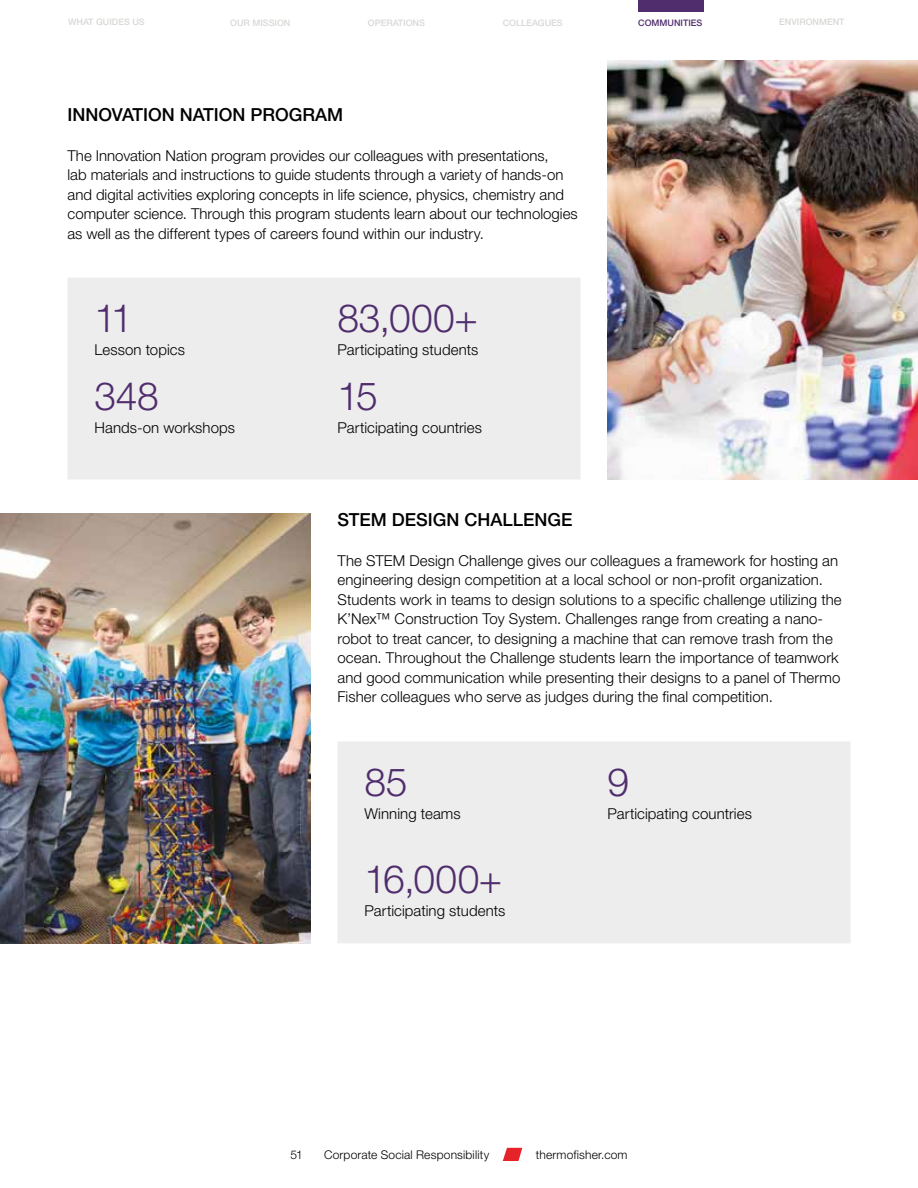
<style>
.page{position:relative;width:918px;height:1188px;background:#fff}
.page>*{position:absolute;margin:0;border:0;box-sizing:border-box;transform-origin:0 0}
.t1{font:300 39px "Helvetica Neue LTW1 G";letter-spacing:-.01em;color:#502d6d}
.t2{font:500 18px "Helvetica Neue LTW1 G";color:#000}
.t3{font:300 15px/19.5px "Helvetica Neue LTW1 G";letter-spacing:.005em;color:#000}
.t4{font:300 12px "Helvetica Neue LTW1 G";letter-spacing:.015em;color:#000}
.t5{font:500 9px "Helvetica Neue LTW1 G";color:#d9d8d6}
.t6{font:500 9px "Helvetica Neue LTW1 G";color:#502d6d}
</style>
<div class="page">
<img style="left:0;top:513px;width:310px;height:430px">
<img style="left:608px;top:61px;width:310px;height:419px">
<div style="left:68px;top:278px;width:512px;height:201px;background:#ededed"></div>
<div style="left:338px;top:741px;width:512px;height:202px;background:#ededed"></div>
<svg style="left:503px;top:1148px;width:19px;height:13px"></svg>
<div style="left:638px;top:0;width:65px;height:12px;background:#502d6d"></div>
<p class="t5" style="left:68px;top:16px;width:78px">WHAT GUIDES US</p>
<p class="t5" style="left:230px;top:17px;width:62px">OUR MISSION</p>
<p class="t5" style="left:368px;top:17px;width:59px">OPERATIONS</p>
<p class="t5" style="left:503px;top:17px;width:62px">COLLEAGUES</p>
<p class="t6" style="left:638px;top:17px;width:66px">COMMUNITIES</p>
<p class="t5" style="left:779px;top:17px;width:67px">ENVIRONMENT</p>
<p class="t5" style="left:120px;top:16px;width:28px">ES US</p>
<p class="t5" style="left:366px;top:16px;width:27px">OPER</p>
<p class="t5" style="left:501px;top:16px;width:32px">COLLE</p>
<p class="t6" style="left:698px;top:16px;width:7px">S</p>
<p class="t5" style="left:778px;top:16px;width:7px">E</p>
<p class="t5" style="left:841px;top:16px;width:7px">T</p>
<p class="t2" style="left:68px;top:104px;width:277px">INNOVATION NATION PROGRAM</p>
<p class="t3" style="left:68px;top:145px;width:512px">The Innovation Nation program provides our colleagues with presentations,<br>lab materials and instructions to guide students through a variety of hands-on and digital activities exploring concepts in life science, physics, chemistry and computer science. Through this program students learn about our technologies as well as the different types of careers found within our industry.</p>
<h1 class="t1" style="left:94px;top:295px;width:40px">11</h1>
<p class="t3" style="left:94px;top:340px;width:92px">Lesson topics</p>
<h1 class="t1" style="left:94px;top:372px;width:66px">348</h1>
<p class="t3" style="left:94px;top:418px;width:142px">Hands-on workshops</p>
<h1 class="t1" style="left:338px;top:295px;width:142px">83,000+</h1>
<p class="t3" style="left:338px;top:340px;width:142px">Participating students</p>
<h1 class="t1" style="left:338px;top:372px;width:42px">15</h1>
<p class="t3" style="left:338px;top:418px;width:146px">Participating countries</p>
<p class="t2" style="left:338px;top:509px;width:236px">STEM DESIGN CHALLENGE</p>
<p class="t3" style="left:338px;top:551px;width:506px">The STEM Design Challenge gives our colleagues a framework for hosting an engineering design competition at a local school or non-profit organization.<br>Students work in teams to design solutions to a specific challenge utilizing the K’Nex™ Construction Toy System. Challenges range from creating a nano&shy;robot to treat cancer, to designing a machine that can remove trash from the ocean. Throughout the Challenge students learn the importance of teamwork and good communication while presenting their designs to a panel of Thermo Fisher colleagues who serve as judges during the final competition.</p>
<h1 class="t1" style="left:364px;top:759px;width:45px">85</h1>
<p class="t3" style="left:364px;top:804px;width:98px">Winning teams</p>
<h1 class="t1" style="left:364px;top:856px;width:139px">16,000+</h1>
<p class="t3" style="left:364px;top:901px;width:142px">Participating students</p>
<h1 class="t1" style="left:608px;top:759px;width:23px">9</h1>
<p class="t3" style="left:608px;top:804px;width:146px">Participating countries</p>
<p class="t4" style="left:290px;top:1147px;width:14px">51</p>
<p class="t4" style="left:324px;top:1147px;width:167px">Corporate Social Responsibility</p>
<p class="t4" style="left:536px;top:1147px;width:93px">thermofisher.com</p>
</div>
